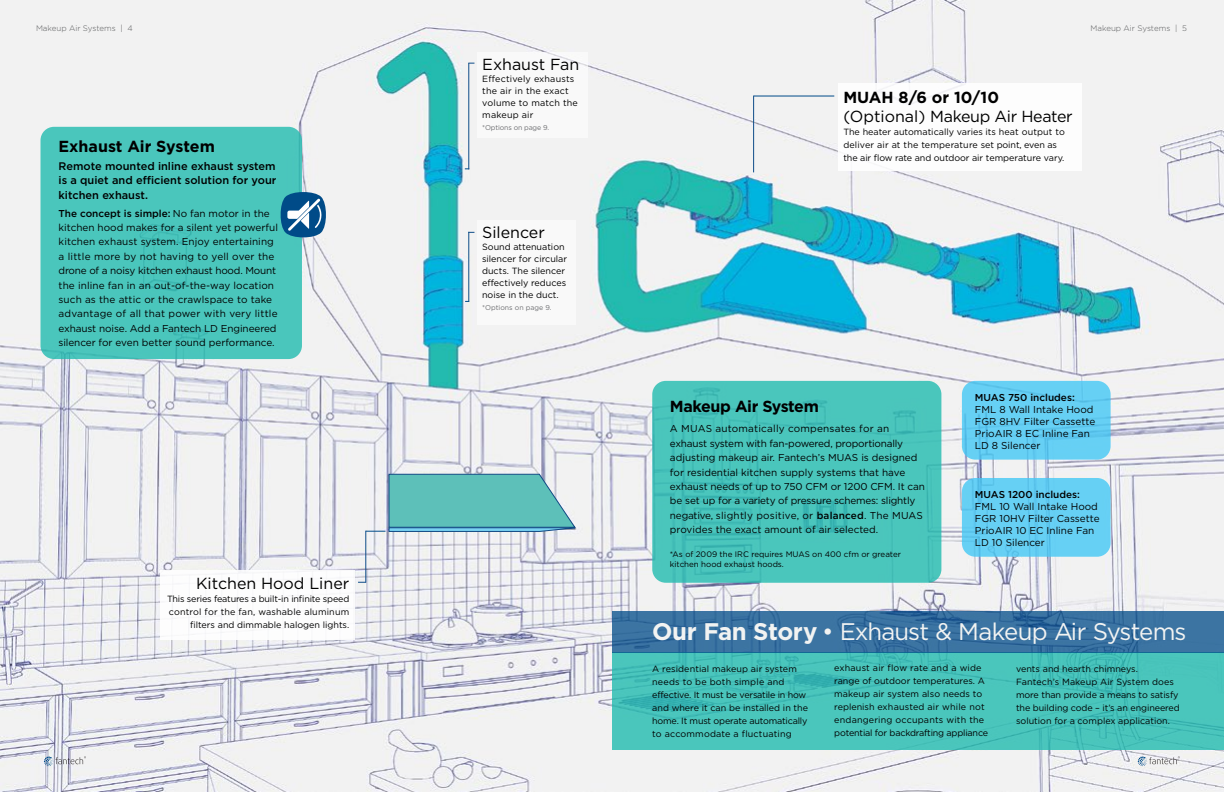
<style>
.page{position:relative;width:1224px;height:792px;background:#fff}
.page>*{position:absolute;margin:0;border:0;box-sizing:border-box;transform-origin:0 0}
.t1{font:24px "Gotham";letter-spacing:-.04em;color:#f2f3f2}
.t2{font:700 16px "Gotham";letter-spacing:-.015em;color:#000}
.t3{font:16px "Gotham";color:#000}
.t4{font:16px "Gotham";letter-spacing:-.02em;color:#000}
.t5{font:500 11px/14.4px "Gotham";color:#000;text-align:justify}
.t6{font:10px/14.4px "Gotham";color:#000}
.t7{font:500 10px "Gotham";color:#000}
.t8{font:9px/13px "Gotham";color:#000}
.t9{font:9px/12px "Gotham";letter-spacing:.02em;color:#000}
.t10{font:8px/9.6px "Gotham";color:#000}
.t11{font:300 8px "Gotham";color:#58595b}
.t12{font:7px "Gotham";letter-spacing:-.01em;color:#6d6e71}
.s1{font-weight:500}
.s2{font-weight:700}
</style>
<div class="page">
<img style="left:0;top:0;width:1224px;height:792px">
<div style="left:161px;top:570px;width:194px;height:70px;background:#fff"></div>
<div style="left:477px;top:220px;width:98px;height:105px;background:#fff"></div>
<div style="left:477px;top:52px;width:111px;height:86px;background:#fff"></div>
<div style="left:838px;top:83px;width:243px;height:88px;background:#fff"></div>
<svg style="left:44px;top:756px;width:42px;height:10px"></svg>
<svg style="left:1138px;top:756px;width:42px;height:10px"></svg>
<div style="left:40px;top:127px;width:262px;height:232px;background:#4ac6bc;border-radius:14px"></div>
<div style="left:652px;top:381px;width:289px;height:202px;background:#4ac6bc;border-radius:14px"></div>
<svg style="left:962px;top:381px;width:149px;height:79px;background:#65cef2"></svg>
<div style="left:962px;top:478px;width:149px;height:79px;background:#66d0f4;border-radius:14px"></div>
<svg style="left:281px;top:192px;width:45px;height:45px"></svg>
<svg style="left:612px;top:653px;width:612px;height:97px;background:#47c3ba"></svg>
<svg style="left:612px;top:611px;width:612px;height:42px;background:#366f9f"></svg>
<hr style="left:754px;top:96px;width:80px;height:1px;background:#004b88">
<hr style="left:468px;top:63px;width:1px;height:106px;background:#0e4c88">
<hr style="left:468px;top:232px;width:1px;height:69px;background:#0e4c88">
<hr style="left:753px;top:96px;width:1px;height:76px;background:#0e4c88">
<hr style="left:365px;top:531px;width:1px;height:52px;background:#0e4c88">
<svg style="left:366px;top:474px;width:219px;height:58px"></svg>
<p class="t11" style="left:36px;top:23px;width:98px">Makeup Air Systems | 4</p>
<p class="t11" style="left:1091px;top:23px;width:98px">Makeup Air Systems | 5</p>
<h2 class="t2" style="left:59px;top:135px;width:158px">Exhaust Air System</h2>
<p class="t5" style="left:59px;top:159px;width:219px">Remote mounted inline exhaust system is a quiet and efficient solution for your kitchen exhaust.</p>
<p class="t6" style="left:59px;top:206px;width:221px"><span class="s1">The concept is simple:</span> No fan motor in the kitchen hood makes for a silent yet powerful kitchen exhaust system. Enjoy entertaining a little more by not having to yell over the drone of a noisy kitchen exhaust hood. Mount the inline fan in an out-of-the-way location such as the attic or the crawlspace to take advantage of all that power with very little exhaust noise. Add a Fantech LD Engineered silencer for even better sound performance.</p>
<h2 class="t3" style="left:196px;top:573px;width:155px">Kitchen Hood Liner</h2>
<p class="t8" style="left:167px;top:592px;width:184px;text-align:right">This series features a built-in infinite speed control for the fan, washable aluminum filters and dimmable halogen lights.</p>
<h2 class="t3" style="left:482px;top:54px;width:99px">Exhaust Fan</h2>
<p class="t9" style="left:482px;top:73px;width:97px">Effectively exhausts the air in the exact volume to match the makeup air</p>
<p class="t12" style="left:482px;top:123px;width:68px">*Options on page 9.</p>
<h2 class="t3" style="left:482px;top:222px;width:64px">Silencer</h2>
<p class="t8" style="left:482px;top:241px;width:86px;line-height:12px">Sound attenuation silencer for circular ducts. The silencer effectively reduces noise in the duct.</p>
<p class="t12" style="left:482px;top:303px;width:71px">*Options on page 9.</p>
<h2 class="t2" style="left:843px;top:86px;width:157px">MUAH 8/6 or 10/10</h2>
<h2 class="t4" style="left:843px;top:106px;width:231px">(Optional) Makeup Air Heater</h2>
<p class="t8" style="left:843px;top:125px;width:223px">The heater automatically varies its heat output to deliver air at the temperature set point, even as the air flow rate and outdoor air temperature vary.</p>
<h2 class="t2" style="left:670px;top:395px;width:150px">Makeup Air System</h2>
<p class="t6" style="left:670px;top:421px;width:257px">A MUAS automatically compensates for an exhaust system with fan-powered, proportionally adjusting makeup air. Fantech’s MUAS is designed for residential kitchen supply systems that have exhaust needs of up to 750 CFM or 1200 CFM. It can be set up for a variety of pressure schemes: slightly negative, slightly positive, or <span class="s1">balanced</span>. The MUAS provides the exact amount of air selected.</p>
<p class="t10" style="left:670px;top:549px;width:233px">*As of 2009 the IRC requires MUAS on 400 cfm or greater kitchen hood exhaust hoods.</p>
<p class="t7" style="left:975px;top:391px;width:101px">MUAS 750 includes:</p>
<p class="t6" style="left:975px;top:404px;width:122px;line-height:12px">FML 8 Wall Intake Hood<br>FGR 8HV Filter Cassette<br>PrioAIR 8 EC Inline Fan<br>LD 8 Silencer</p>
<p class="t7" style="left:975px;top:488px;width:107px">MUAS 1200 includes:</p>
<p class="t6" style="left:975px;top:501px;width:126px;line-height:12px">FML 10 Wall Intake Hood<br>FGR 10HV Filter Cassette<br>PrioAIR 10 EC Inline Fan<br>LD 10 Silencer</p>
<h1 class="t1" style="left:652px;top:616px;width:536px"><span class="s2">Our Fan Story</span> • Exhaust &amp; Makeup Air Systems</h1>
<p class="t8" style="left:652px;top:663px;width:157px">A residential makeup air system needs to be both simple and effective. It must be versatile in how and where it can be installed in the home. It must operate automatically to accommodate a fluctuating</p>
<p class="t8" style="left:834px;top:662px;width:155px">exhaust air flow rate and a wide range of outdoor temperatures. A makeup air system also needs to replenish exhausted air while not endangering occupants with the potential for backdrafting appliance</p>
<p class="t8" style="left:1016px;top:662px;width:165px">vents and hearth chimneys.<br>Fantech’s Makeup Air System does more than provide a means to satisfy the building code – it’s an engineered solution for a complex application.</p>
</div>
